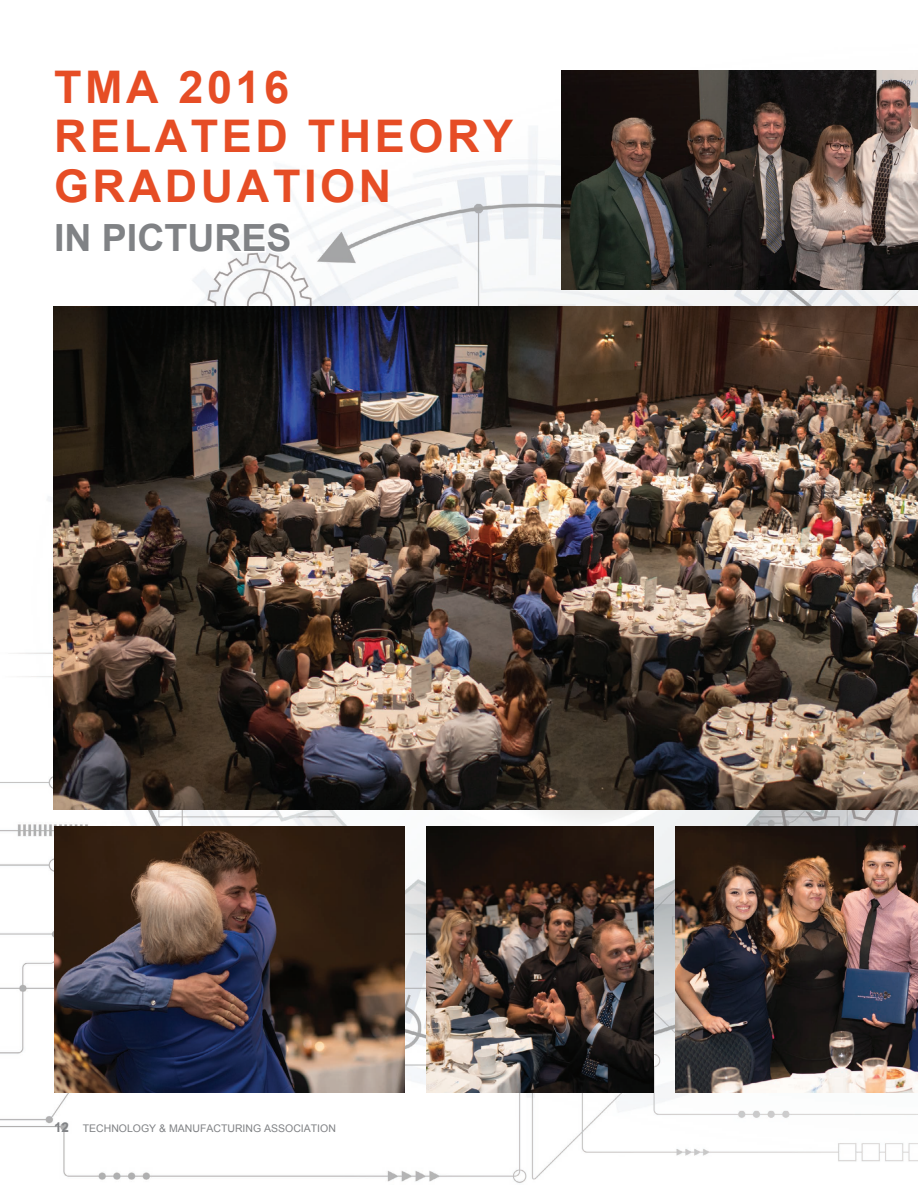
<style>
.page{position:relative;width:918px;height:1188px;background:#fff}
.page>*{position:absolute;margin:0;border:0;box-sizing:border-box;transform-origin:0 0}
.t1{font:700 45px/49.5px "Arial";letter-spacing:.08em;color:#e64d25}
.t2{font:700 37.5px "Arial";color:#808285}
.t3{font:10.5px "Arial";color:#808285}
.s1{font-weight:700;font-size:13.5px}
</style>
<div class="page">
<img style="left:0;top:131px;width:918px;height:1052px">
<img style="left:53px;top:307px;width:865px;height:502px">
<img style="left:675px;top:826px;width:243px;height:267px">
<img style="left:55px;top:826px;width:350px;height:267px">
<img style="left:426px;top:826px;width:228px;height:267px">
<svg style="left:64px;top:221px;width:27px;height:33px"></svg>
<svg style="left:102px;top:221px;width:27px;height:33px"></svg>
<svg style="left:136px;top:220px;width:157px;height:35px"></svg>
<img style="left:561px;top:70px;width:357px;height:220px">
<h1 class="t1" style="left:54px;top:63px;width:461px">TMA 2016<br>RELATED THEORY<br>GRADUATION</h1>
<h2 class="t2" style="left:54px;top:213px;width:239px">IN PICTURES</h2>
<p class="t3" style="left:54px;top:1121px;width:283px"><span class="s1">12</span> TECHNOLOGY &amp; MANUFACTURING ASSOCIATION</p>
</div>
